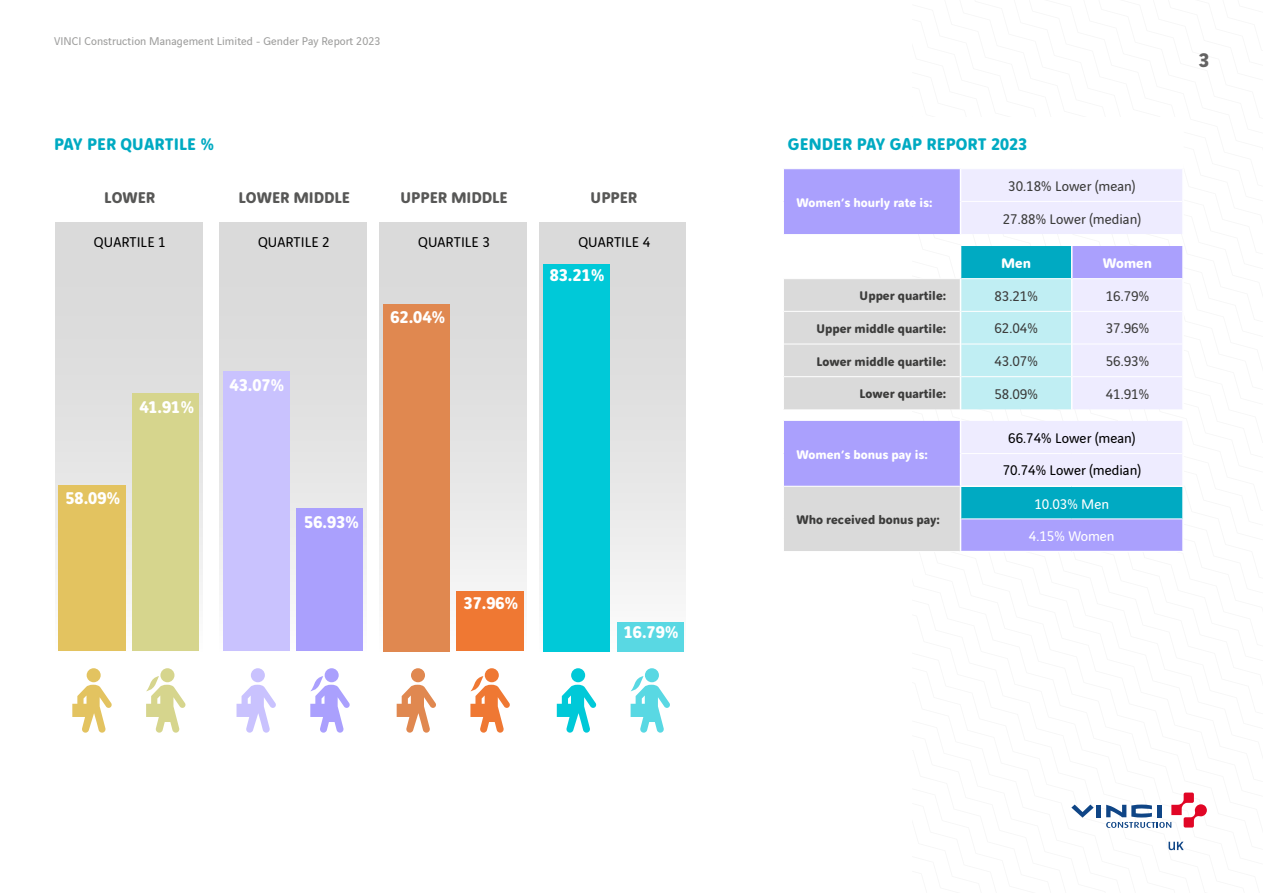
<style>
.page{position:relative;width:1263px;height:893px;background:#fff}
.page>*{position:absolute;margin:0;border:0;box-sizing:border-box;transform-origin:0 0}
.t1{font:700 21px "Vinci Sans";color:#646363}
.t2{font:700 18.15px "Vinci Rounded";color:#fff}
.INTRO{font:700 18px "Vinci Rounded";letter-spacing:.005em;color:#00aac2}
.t3{font:700 16.65px "Vinci Rounded";color:#575756}
.t4{font:15.15px "Vinci Rounded";color:#000}
.t5{font:15px "Vinci Rounded";color:#3c3c3b}
.t6{font:15px "Vinci Rounded";color:#000}
.t7{font:15px "Vinci Rounded";color:#fff}
.t8{font:700 15px "Vinci Rounded";color:#fff}
.t9{font:700 13.5px "Vinci Rounded";color:#3c3c3b}
.t10{font:700 13.5px "Vinci Rounded";color:#fff}
.t11{font:12px "Vinci Sans";letter-spacing:.005em;color:#9d9d9c}
</style>
<div class="page">
<hr style="left:1097px;top:805px;width:4px;height:12px;background:#0f4586">
<svg style="left:1071px;top:804px;width:23px;height:14px"></svg>
<svg style="left:1106px;top:793px;width:101px;height:35px"></svg>
<svg style="left:1168px;top:842px;width:15px;height:8px"></svg>
<svg style="left:784px;top:169px;width:398px;height:382px;fill:#aaa0fd"></svg>
<svg style="left:960px;top:169px;width:222px;height:77px;fill:#eeecff"></svg>
<svg style="left:961px;top:246px;width:221px;height:273px;background:#b0d7f0"></svg>
<svg style="left:784px;top:279px;width:176px;height:272px;background:#d0cde4"></svg>
<hr style="left:961px;top:201px;width:111px;height:1px;background:#fff">
<hr style="left:1072px;top:201px;width:110px;height:1px;background:#fff">
<svg style="left:1071px;top:234px;width:1px;height:12px"></svg>
<hr style="left:784px;top:278px;width:176px;height:1px;background:#fff">
<hr style="left:961px;top:278px;width:110px;height:1px;background:#fff">
<hr style="left:1072px;top:278px;width:110px;height:1px;background:#fff">
<hr style="left:784px;top:311px;width:176px;height:1px;background:#fff">
<hr style="left:1072px;top:311px;width:110px;height:1px;background:#fff">
<hr style="left:784px;top:344px;width:176px;height:1px;background:#fff">
<hr style="left:1072px;top:344px;width:110px;height:1px;background:#fff">
<hr style="left:784px;top:376px;width:176px;height:1px;background:#fff">
<hr style="left:1072px;top:376px;width:110px;height:1px;background:#fff">
<hr style="left:961px;top:453px;width:111px;height:1px;background:#fff">
<hr style="left:1072px;top:453px;width:110px;height:1px;background:#fff">
<hr style="left:961px;top:519px;width:111px;height:1px;background:#fff">
<hr style="left:1072px;top:519px;width:110px;height:1px;background:#fff">
<hr style="left:960px;top:485px;width:112px;height:2px;background:#fff">
<hr style="left:1072px;top:485px;width:112px;height:2px;background:#fff">
<hr style="left:1071px;top:246px;width:1px;height:33px;background:#fff">
<hr style="left:960px;top:169px;width:1px;height:32px;background:#fff">
<hr style="left:960px;top:201px;width:1px;height:33px;background:#fff">
<hr style="left:960px;top:246px;width:1px;height:33px;background:#fff">
<svg style="left:960px;top:279px;width:112px;height:142px;background:#c7eff4"></svg>
<hr style="left:960px;top:421px;width:1px;height:33px;background:#fff">
<hr style="left:960px;top:454px;width:1px;height:31px;background:#fff">
<hr style="left:784px;top:486px;width:176px;height:1px;background:#fff">
<hr style="left:960px;top:487px;width:1px;height:32px;background:#fff">
<hr style="left:960px;top:519px;width:1px;height:32px;background:#fff">
<div style="left:379px;top:223px;width:148px;height:429px;background:linear-gradient(to bottom,#d4d4d4,#f8f8f8)"></div>
<div style="left:55px;top:223px;width:148px;height:429px;background:#dadada"></div>
<div style="left:540px;top:223px;width:146px;height:429px;background:linear-gradient(to bottom,#d4d4d4,#f8f8f8)"></div>
<div style="left:219px;top:223px;width:148px;height:429px;background:#dadada"></div>
<div style="left:383px;top:304px;width:67px;height:347px;background:#e08850"></div>
<div style="left:296px;top:509px;width:67px;height:142px;background:#aaa0fd"></div>
<div style="left:223px;top:371px;width:67px;height:280px;background:#c9c2fe"></div>
<div style="left:133px;top:393px;width:66px;height:258px;background:#d6d58d"></div>
<div style="left:58px;top:485px;width:67px;height:166px;background:#e3c360"></div>
<div style="left:617px;top:622px;width:67px;height:29px;background:#59d8e3"></div>
<div style="left:543px;top:264px;width:67px;height:387px;background:#00c9d8"></div>
<div style="left:456px;top:591px;width:68px;height:60px;background:#ef7833"></div>
<div style="left:325px;top:668px;width:14px;height:14px;background:#aaa0fd;border-radius:50%"></div>
<svg style="left:310px;top:676px;width:40px;height:57px"></svg>
<div style="left:251px;top:668px;width:14px;height:14px;background:#c9c2fe;border-radius:50%"></div>
<svg style="left:236px;top:685px;width:40px;height:48px"></svg>
<div style="left:160px;top:668px;width:14px;height:14px;background:#d6d58d;border-radius:50%"></div>
<svg style="left:146px;top:676px;width:40px;height:57px"></svg>
<div style="left:87px;top:668px;width:14px;height:14px;background:#e3c360;border-radius:50%"></div>
<svg style="left:72px;top:685px;width:40px;height:48px"></svg>
<div style="left:645px;top:668px;width:14px;height:14px;background:#59d8e3;border-radius:50%"></div>
<svg style="left:630px;top:676px;width:40px;height:57px"></svg>
<div style="left:571px;top:668px;width:14px;height:14px;background:#00c9d8;border-radius:50%"></div>
<svg style="left:557px;top:685px;width:40px;height:48px"></svg>
<div style="left:485px;top:668px;width:14px;height:14px;background:#ef7833;border-radius:50%"></div>
<svg style="left:470px;top:676px;width:40px;height:57px"></svg>
<div style="left:411px;top:668px;width:14px;height:14px;background:#e08850;border-radius:50%"></div>
<svg style="left:397px;top:685px;width:39px;height:48px"></svg>
<p class="t11" style="left:54px;top:32px;width:328px">VINCI Construction Management Limited - Gender Pay Report 2023</p>
<p class="INTRO" style="left:54px;top:131px;width:162px">PAY PER QUARTILE %</p>
<p class="t3" style="left:104px;top:185px;width:53px">LOWER</p>
<p class="t4" style="left:94px;top:232px;width:73px">QUARTILE 1</p>
<p class="t3" style="left:239px;top:185px;width:113px">LOWER MIDDLE</p>
<p class="t3" style="left:400px;top:185px;width:109px">UPPER MIDDLE</p>
<p class="t3" style="left:590px;top:185px;width:48px">UPPER</p>
<p class="t4" style="left:258px;top:232px;width:73px">QUARTILE 2</p>
<p class="t4" style="left:418px;top:232px;width:73px">QUARTILE 3</p>
<p class="t4" style="left:578px;top:232px;width:73px">QUARTILE 4</p>
<p class="t2" style="left:390px;top:303px;width:56px">62.04%</p>
<p class="t2" style="left:550px;top:261px;width:56px">83.21%</p>
<p class="t2" style="left:139px;top:393px;width:56px">41.91%</p>
<p class="t2" style="left:230px;top:372px;width:56px">43.07%</p>
<p class="t2" style="left:66px;top:485px;width:56px">58.09%</p>
<p class="t2" style="left:304px;top:508px;width:56px">56.93%</p>
<p class="t2" style="left:464px;top:590px;width:56px">37.96%</p>
<p class="t2" style="left:624px;top:619px;width:56px">16.79%</p>
<p class="INTRO" style="left:788px;top:131px;width:241px">GENDER PAY GAP REPORT 2023</p>
<p class="t10" style="left:796px;top:192px;width:138px">Women’s hourly rate is:</p>
<p class="t5" style="left:1008px;top:176px;width:128px">30.18% Lower (mean)</p>
<p class="t5" style="left:1003px;top:208px;width:140px">27.88% Lower (median)</p>
<p class="t8" style="left:1001px;top:252px;width:31px">Men</p>
<p class="t8" style="left:1103px;top:252px;width:51px">Women</p>
<p class="t9" style="left:860px;top:286px;width:88px">Upper quartile:</p>
<p class="t5" style="left:994px;top:286px;width:45px">83.21%</p>
<p class="t5" style="left:1106px;top:286px;width:45px">16.79%</p>
<p class="t9" style="left:816px;top:318px;width:131px">Upper middle quartile:</p>
<p class="t5" style="left:994px;top:318px;width:45px">62.04%</p>
<p class="t5" style="left:1106px;top:318px;width:45px">37.96%</p>
<p class="t9" style="left:816px;top:351px;width:131px">Lower middle quartile:</p>
<p class="t5" style="left:994px;top:351px;width:45px">43.07%</p>
<p class="t5" style="left:1106px;top:351px;width:45px">56.93%</p>
<p class="t9" style="left:860px;top:384px;width:88px">Lower quartile:</p>
<p class="t5" style="left:994px;top:384px;width:45px">58.09%</p>
<p class="t5" style="left:1106px;top:384px;width:45px">41.91%</p>
<p class="t10" style="left:796px;top:444px;width:133px">Women’s bonus pay is:</p>
<p class="t9" style="left:796px;top:510px;width:145px">Who received bonus pay:</p>
<p class="t6" style="left:1008px;top:428px;width:128px">66.74% Lower (mean)</p>
<p class="t6" style="left:1003px;top:460px;width:140px">70.74% Lower (median)</p>
<p class="t7" style="left:1034px;top:493px;width:76px">10.03% Men</p>
<p class="t7" style="left:1029px;top:526px;width:87px">4.15% Women</p>
<h1 class="t1" style="left:1199px;top:44px;width:12px">3</h1>
</div>
